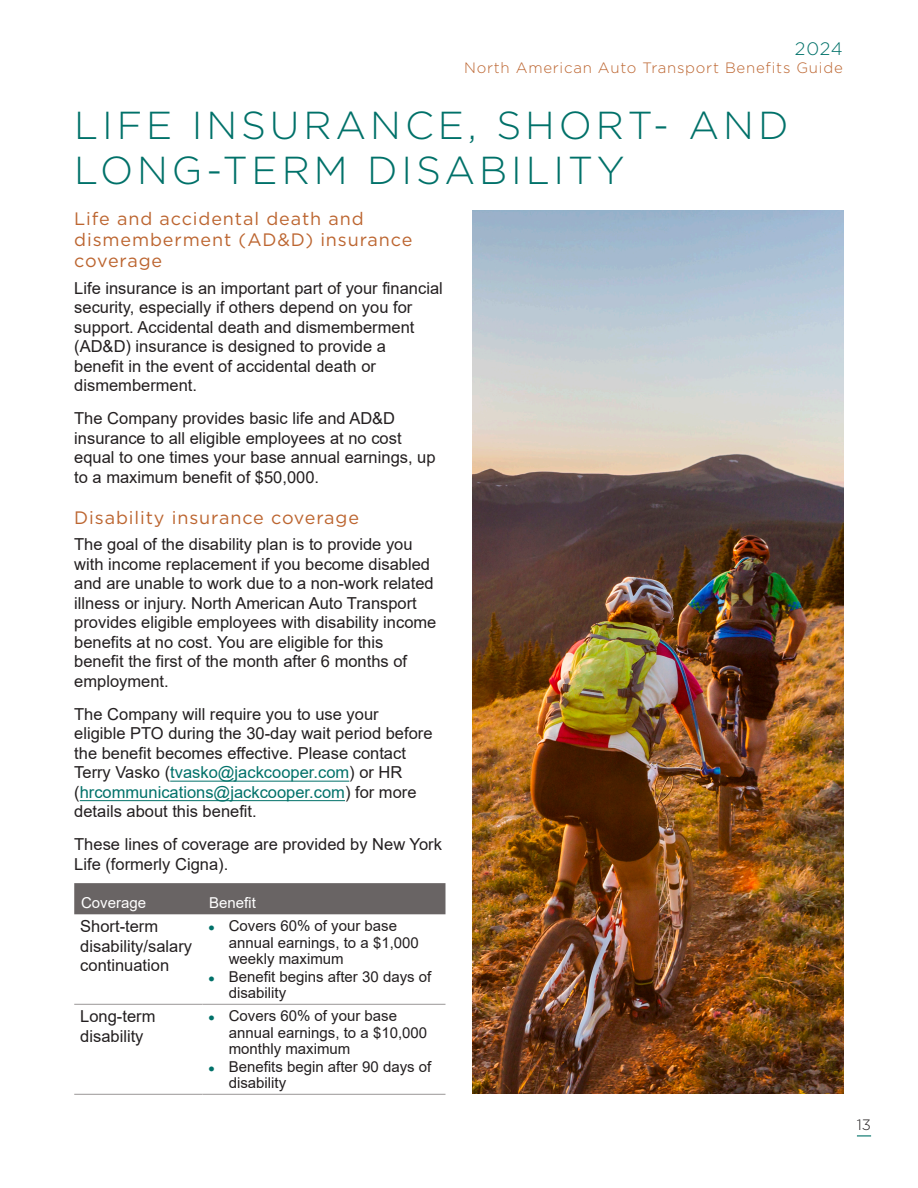
<style>
.page{position:relative;width:918px;height:1188px;background:#fff}
.page>*{position:absolute;margin:0;border:0;box-sizing:border-box;transform-origin:0 0}
.Section_Title{font:300 39px/45px "Gotham";letter-spacing:.1em;color:#007169}
.Header_1{font:18px/21px "Gotham";letter-spacing:.05em;color:#bc6530}
.t1{font:300 18px "Gotham";color:#007169}
.Body_Text_Print{font:16.5px/19.5px "Arial";color:#231f20}
.t2{font:15px/16.5px "Arial";color:#231f20}
.t3{font:300 15px "Gotham";letter-spacing:.05em;color:#bc6530}
.Table_Header{font:15px "Arial";color:#fff}
.t4{font:300 15px "Gotham";color:#231f20}
.s1{color:#007169}
</style>
<div class="page">
<hr style="left:170px;top:781px;width:179px;height:1px;background:#007169">
<hr style="left:80px;top:800px;width:265px;height:1px;background:#007169">
<div style="left:74px;top:883px;width:372px;height:31px;background:#696464"></div>
<hr style="left:74px;top:1004px;width:128px;height:1px;background:#a5a2a2">
<hr style="left:202px;top:1004px;width:244px;height:1px;background:#a5a2a2">
<hr style="left:74px;top:1094px;width:128px;height:1px;background:#a5a2a2">
<hr style="left:202px;top:1094px;width:244px;height:1px;background:#a5a2a2">
<img style="left:472px;top:211px;width:372px;height:883px">
<svg style="left:857px;top:1135px;width:14px;height:1px"></svg>
<p class="t1" style="left:795px;top:37px;width:49px">2024</p>
<p class="t3" style="left:464px;top:58px;width:380px">North American Auto Transport Benefits Guide</p>
<p class="Section_Title" style="left:74px;top:102px;width:716px">LIFE INSURANCE, SHORT- AND<br>LONG-TERM DISABILITY</p>
<p class="Header_1" style="left:74px;top:208px;width:340px">Life and accidental death and dismemberment (AD&amp;D) insurance coverage</p>
<p class="Body_Text_Print" style="left:74px;top:278px;width:370px">Life insurance is an important part of your financial security, especially if others depend on you for support. Accidental death and dismemberment (AD&amp;D) insurance is designed to provide a<br>benefit in the event of accidental death or dismemberment.</p>
<p class="Body_Text_Print" style="left:74px;top:409px;width:363px">The Company provides basic life and AD&amp;D insurance to all eligible employees at no cost equal to one times your base annual earnings, up to a maximum benefit of $50,000.</p>
<p class="Header_1" style="left:74px;top:507px;width:286px">Disability insurance coverage</p>
<p class="Body_Text_Print" style="left:74px;top:535px;width:364px">The goal of the disability plan is to provide you with income replacement if you become disabled and are unable to work due to a non-work related illness or injury. North American Auto Transport provides eligible employees with disability income benefits at no cost. You are eligible for this benefit the first of the month after 6 months of employment.</p>
<p class="Body_Text_Print" style="left:74px;top:704px;width:360px">The Company will require you to use your eligible PTO during the 30-day wait period before the benefit becomes effective. Please contact Terry Vasko (<span class="s1">tvasko@jackcooper.com</span>) or HR (<span class="s1">hrcommunications@jackcooper.com</span>) for more details about this benefit.</p>
<p class="Body_Text_Print" style="left:74px;top:835px;width:369px">These lines of coverage are provided by New York<br>Life (formerly Cigna).</p>
<p class="Table_Header" style="left:81px;top:892px;width:67px">Coverage</p>
<p class="Table_Header" style="left:209px;top:892px;width:48px">Benefit</p>
<p class="Body_Text_Print" style="left:80px;top:917px;width:113px">Short-term disability/salary continuation</p>
<p class="t2" style="left:229px;top:918px;width:192px">Covers 60% of your base annual earnings, to a $1,000 weekly maximum</p>
<p class="t2" style="left:229px;top:968px;width:204px">Benefit begins after 30 days of disability</p>
<p class="Body_Text_Print" style="left:80px;top:1007px;width:77px">Long-term disability</p>
<p class="t2" style="left:229px;top:1008px;width:200px">Covers 60% of your base annual earnings, to a $10,000 monthly maximum</p>
<p class="t2" style="left:229px;top:1058px;width:204px">Benefits begin after 90 days of disability</p>
<p class="t4" style="left:857px;top:1115px;width:16px">13</p>
</div>
